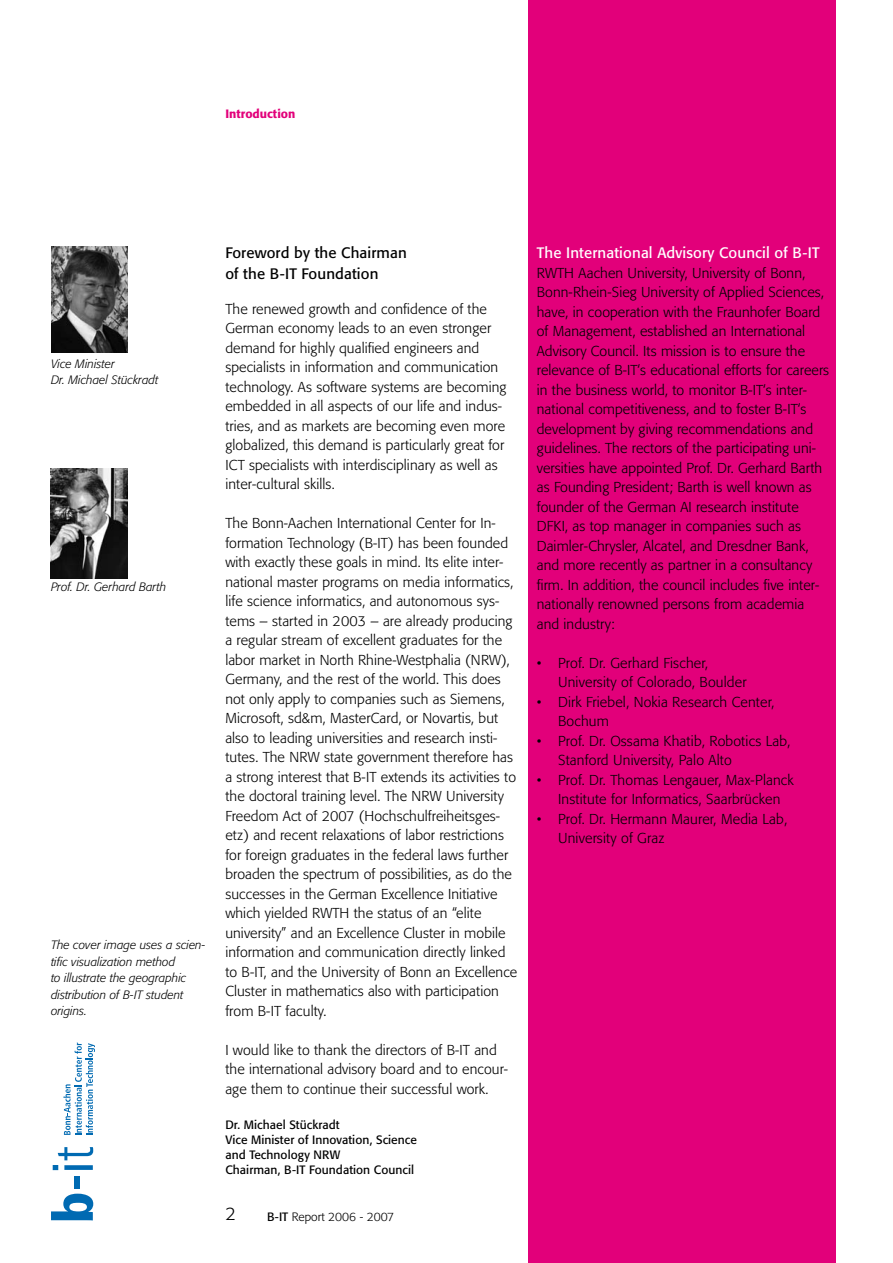
<style>
.page{position:relative;width:893px;height:1263px;background:#fff}
.page>*{position:absolute;margin:0;border:0;box-sizing:border-box;transform-origin:0 0}
.t1{font:300 18px "Formata BQ";color:#000}
.t2{font:15px/21px "Formata BQ";letter-spacing:.01em;color:#000}
.t3{font:15px "Formata BQ";letter-spacing:.01em;color:#fff}
.t4{font:300 14.25px/19.5px "Formata BQ";letter-spacing:.005em;color:#000}
.t5{font:italic 300 12px/16.5px "Formata BQ";color:#000}
.t6{font:12px/15px "Formata BQ";letter-spacing:.005em;color:#000}
.t7{font:300 12px "Formata BQ";color:#000}
.t8{font:500 12px "Formata BQ";color:#e2007a}
.s1{font-weight:400}
</style>
<div class="page">
<svg style="left:51px;top:1194px;width:42px;height:26px"></svg>
<div style="left:74px;top:1176px;width:6px;height:13px;background:#006ab2"></div>
<svg style="left:53px;top:1147px;width:40px;height:23px"></svg>
<svg style="left:63px;top:1043px;width:32px;height:92px"></svg>
<div style="left:528px;top:0;width:308px;height:1263px;background:#e2007a"></div>
<img style="left:51px;top:247px;width:77px;height:106px">
<img style="left:51px;top:469px;width:77px;height:110px">
<p class="t8" style="left:225px;top:107px;width:71px">Introduction</p>
<p class="t5" style="left:51px;top:355px;width:109px">Vice Minister<br>Dr. Michael Stückradt</p>
<p class="t5" style="left:51px;top:579px;width:117px">Prof. Dr. Gerhard Barth</p>
<p class="t5" style="left:51px;top:937px;width:156px">The cover image uses a scien&shy;tific visualization method<br>to illustrate the geographic distribution of B-IT student origins.</p>
<p class="t2" style="left:225px;top:243px;width:183px">Foreword by the Chairman of the B-IT Foundation</p>
<p class="t4" style="left:225px;top:299px;width:282px">The renewed growth and confidence of the German economy leads to an even stronger demand for highly qualified engineers and specialists in information and communication technology. As software systems are becoming embedded in all aspects of our life and indus&shy;tries, and as markets are becoming even more globalized, this demand is particularly great for ICT specialists with interdisciplinary as well as inter-cultural skills.</p>
<p class="t4" style="left:225px;top:514px;width:293px">The Bonn-Aachen International Center for In&shy;formation Technology (B-IT) has been founded with exactly these goals in mind. Its elite inter&shy;national master programs on media informatics, life science informatics, and autonomous sys&shy;tems – started in 2003 – are already producing a regular stream of excellent graduates for the labor market in North Rhine-Westphalia (NRW), Germany, and the rest of the world. This does not only apply to companies such as Siemens, Microsoft, sd&amp;m, MasterCard, or Novartis, but also to leading universities and research insti&shy;tutes. The NRW state government therefore has a strong interest that B-IT extends its activities to the doctoral training level. The NRW University Freedom Act of 2007 (Hochschulfreiheitsges&shy;etz) and recent relaxations of labor restrictions for foreign graduates in the federal laws further broaden the spectrum of possibilities, as do the successes in the German Excellence Initiative which yielded RWTH the status of an “elite university” and an Excellence Cluster in mobile information and communication directly linked to B-IT, and the University of Bonn an Excellence Cluster in mathematics also with participation from B-IT faculty.</p>
<p class="t4" style="left:225px;top:1040px;width:284px">I would like to thank the directors of B-IT and the international advisory board and to encour&shy;age them to continue their successful work.</p>
<p class="t6" style="left:225px;top:1117px;width:193px">Dr. Michael Stückradt<br>Vice Minister of Innovation, Science and Technology NRW<br>Chairman, B-IT Foundation Council</p>
<p class="t1" style="left:225px;top:1203px;width:12px">2</p>
<p class="t7" style="left:267px;top:1209px;width:129px"><span class="s1">B-IT</span> Report 2006 - 2007</p>
<p class="t3" style="left:537px;top:244px;width:284px">The International Advisory Council of B-IT</p>
<p class="t4" style="left:537px;top:263px;width:294px">RWTH Aachen University, University of Bonn, Bonn-Rhein-Sieg University of Applied Sciences, have, in cooperation with the Fraunhofer Board of Management, established an International Advisory Council. Its mission is to ensure the relevance of B-IT‘s educational efforts for careers in the business world, to monitor B-IT‘s inter&shy;national competitiveness, and to foster B-IT‘s development by giving recommendations and guidelines. The rectors of the participating uni&shy;versities have appointed Prof. Dr. Gerhard Barth as Founding President; Barth is well known as founder of the German AI research institute DFKI, as top manager in companies such as Daimler-Chrysler, Alcatel, and Dresdner Bank, and more recently as partner in a consultancy firm. In addition, the council includes five inter&shy;nationally renowned persons from academia and industry:</p>
<p class="t4" style="left:558px;top:653px;width:190px;text-indent:-21px">• Prof. Dr. Gerhard Fischer,<br>University of Colorado, Boulder</p>
<p class="t4" style="left:558px;top:692px;width:218px;text-indent:-21px">• Dirk Friebel, Nokia Research Center,<br>Bochum</p>
<p class="t4" style="left:558px;top:731px;width:234px;text-indent:-21px">• Prof. Dr. Ossama Khatib, Robotics Lab,<br>Stanford University, Palo Alto</p>
<p class="t4" style="left:537px;top:770px;width:258px;text-align:center">• Prof. Dr. Thomas Lengauer, Max-Planck<br>Institute for Informatics, Saarbrücken</p>
<p class="t4" style="left:558px;top:809px;width:231px;text-indent:-21px">• Prof. Dr. Hermann Maurer, Media Lab,<br>University of Graz</p>
</div>
